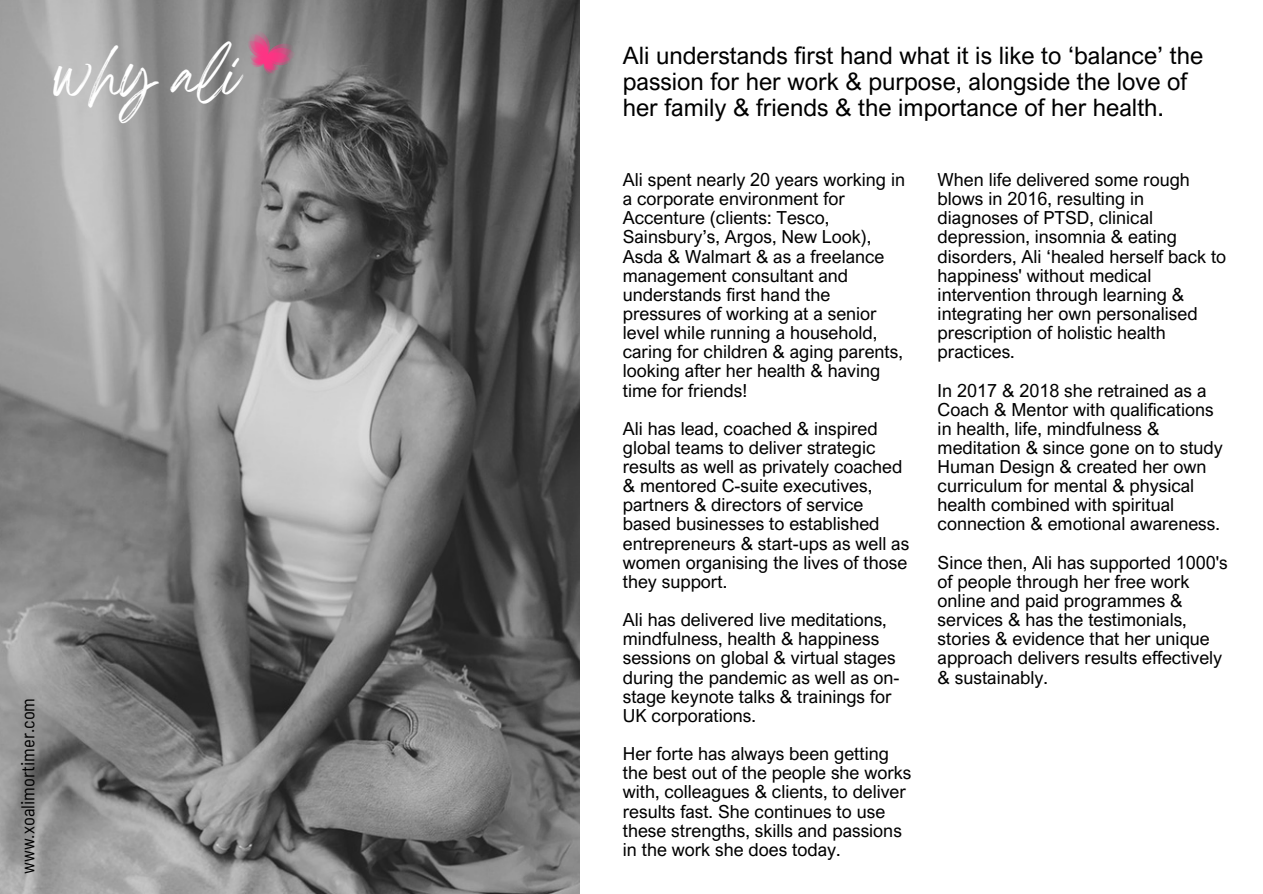
<style>
.page{position:relative;width:1263px;height:894px;background:#fff}
.page>*{position:absolute;margin:0;border:0;box-sizing:border-box;transform-origin:0 0}
.t1{font:49.05px "Breathing";color:#fff}
.t2{font:24px/25.8px "Arial Nova";color:#000}
.t3{font:semi-condensed 18.6px "Barlow";color:#000}
.t4{font:18px/19px "Arial Nova";color:#000}
</style>
<div class="page">
<img style="left:0;top:0;width:580px;height:893px">
<svg style="left:243px;top:29px;width:54px;height:46px;background:#aa7289"></svg>
<p class="t1" style="left:55px;top:61px;width:188px">why ali</p>
<p class="t3" style="left:16px;top:873px;width:178px;rotate:-90deg">www.xoalimortimer.com</p>
<p class="t2" style="left:623px;top:42px;width:582px">Ali understands first hand what it is like to ‘balance’ the passion for her work &amp; purpose, alongside the love of her family &amp; friends &amp; the importance of her health.</p>
<p class="t4" style="left:623px;top:170px;width:284px">Ali spent nearly 20 years working in a corporate environment for<br>Accenture (clients: Tesco,<br>Sainsbury’s, Argos, New Look),<br>Asda &amp; Walmart &amp; as a freelance management consultant and understands first hand the pressures of working at a senior level while running a household, caring for children &amp; aging parents, looking after her health &amp; having time for friends!</p>
<p class="t4" style="left:623px;top:418px;width:288px">Ali has lead, coached &amp; inspired global teams to deliver strategic results as well as privately coached &amp; mentored C-suite executives, partners &amp; directors of service based businesses to established entrepreneurs &amp; start-ups as well as women organising the lives of those they support.</p>
<p class="t4" style="left:623px;top:609px;width:278px">Ali has delivered live meditations, mindfulness, health &amp; happiness sessions on global &amp; virtual stages during the pandemic as well as on&shy;stage keynote talks &amp; trainings for<br>UK corporations.</p>
<p class="t4" style="left:623px;top:743px;width:290px">Her forte has always been getting the best out of the people she works with, colleagues &amp; clients, to deliver results fast. She continues to use these strengths, skills and passions in the work she does today.</p>
<p class="t4" style="left:938px;top:170px;width:290px">When life delivered some rough blows in 2016, resulting in diagnoses of PTSD, clinical depression, insomnia &amp; eating disorders, Ali ‘healed herself back to happiness' without medical intervention through learning &amp; integrating her own personalised prescription of holistic health practices.</p>
<p class="t4" style="left:938px;top:380px;width:287px">In 2017 &amp; 2018 she retrained as a<br>Coach &amp; Mentor with qualifications in health, life, mindfulness &amp; meditation &amp; since gone on to study<br>Human Design &amp; created her own curriculum for mental &amp; physical health combined with spiritual connection &amp; emotional awareness.</p>
<p class="t4" style="left:938px;top:552px;width:292px">Since then, Ali has supported 1000's of people through her free work online and paid programmes &amp; services &amp; has the testimonials, stories &amp; evidence that her unique approach delivers results effectively &amp; sustainably.</p>
</div>
